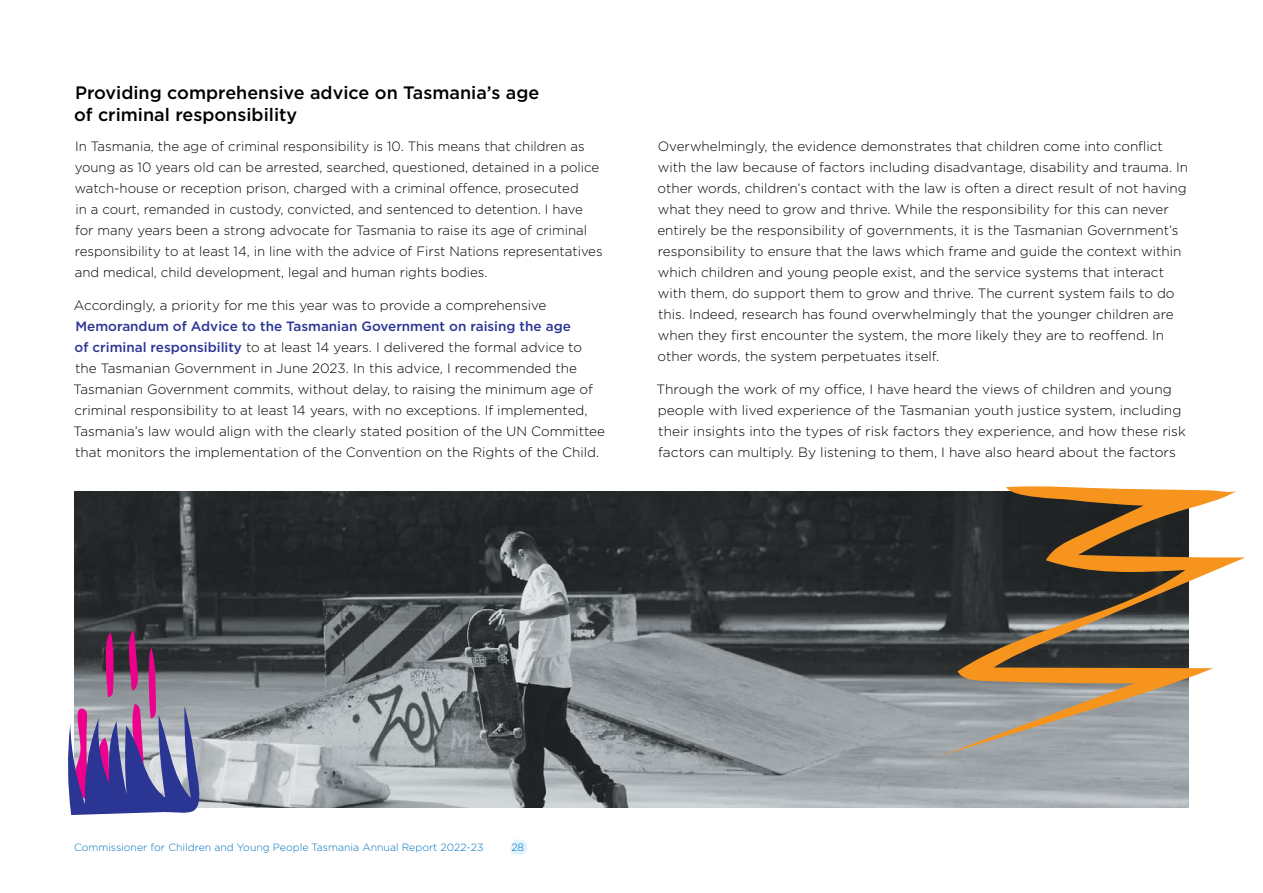
<style>
.page{position:relative;width:1263px;height:893px;background:#fff}
.page>*{position:absolute;margin:0;border:0;box-sizing:border-box;transform-origin:0 0}
.t1{font:500 18px/21.6px "Gotham";color:#000}
.Paragraph{font:300 13.5px/21px "Gotham";color:#000}
.t2{font:300 10.5px "Gotham";color:#0072bc}
.s1{font-weight:500;color:#2b3594}
</style>
<div class="page">
<img style="left:74px;top:491px;width:1114px;height:317px">
<svg style="left:942px;top:486px;width:303px;height:269px"></svg>
<svg style="left:68px;top:630px;width:136px;height:185px;background:#776590"></svg>
<svg style="left:510px;top:839px;width:17px;height:16px"></svg>
<h5 class="t1" style="left:74px;top:82px;width:467px">Providing comprehensive advice on Tasmania’s age of criminal responsibility</h5>
<p class="Paragraph" style="left:75px;top:135px;width:529px">In Tasmania, the age of criminal responsibility is 10. This means that children as young as 10 years old can be arrested, searched, questioned, detained in a police watch-house or reception prison, charged with a criminal offence, prosecuted<br>in a court, remanded in custody, convicted, and sentenced to detention. I have for many years been a strong advocate for Tasmania to raise its age of criminal responsibility to at least 14, in line with the advice of First Nations representatives and medical, child development, legal and human rights bodies.</p>
<p class="Paragraph" style="left:74px;top:295px;width:533px">Accordingly, a priority for me this year was to provide a comprehensive <span class="s1">Memorandum of Advice to the Tasmanian Government on raising the age<br>of criminal responsibility</span> to at least 14 years. I delivered the formal advice to the Tasmanian Government in June 2023. In this advice, I recommended the Tasmanian Government commits, without delay, to raising the minimum age of criminal responsibility to at least 14 years, with no exceptions. If implemented, Tasmania’s law would align with the clearly stated position of the UN Committee that monitors the implementation of the Convention on the Rights of the Child.</p>
<p class="Paragraph" style="left:657px;top:135px;width:532px">Overwhelmingly, the evidence demonstrates that children come into conflict with the law because of factors including disadvantage, disability and trauma. In other words, children’s contact with the law is often a direct result of not having what they need to grow and thrive. While the responsibility for this can never entirely be the responsibility of governments, it is the Tasmanian Government’s responsibility to ensure that the laws which frame and guide the context within which children and young people exist, and the service systems that interact with them, do support them to grow and thrive. The current system fails to do this. Indeed, research has found overwhelmingly that the younger children are when they first encounter the system, the more likely they are to reoffend. In other words, the system perpetuates itself.</p>
<p class="Paragraph" style="left:656px;top:379px;width:531px">Through the work of my office, I have heard the views of children and young people with lived experience of the Tasmanian youth justice system, including their insights into the types of risk factors they experience, and how these risk factors can multiply. By listening to them, I have also heard about the factors</p>
<p class="t2" style="left:74px;top:840px;width:411px">Commissioner for Children and Young People Tasmania Annual Report 2022-23</p>
<p class="t2" style="left:511px;top:840px;width:14px">28</p>
</div>
